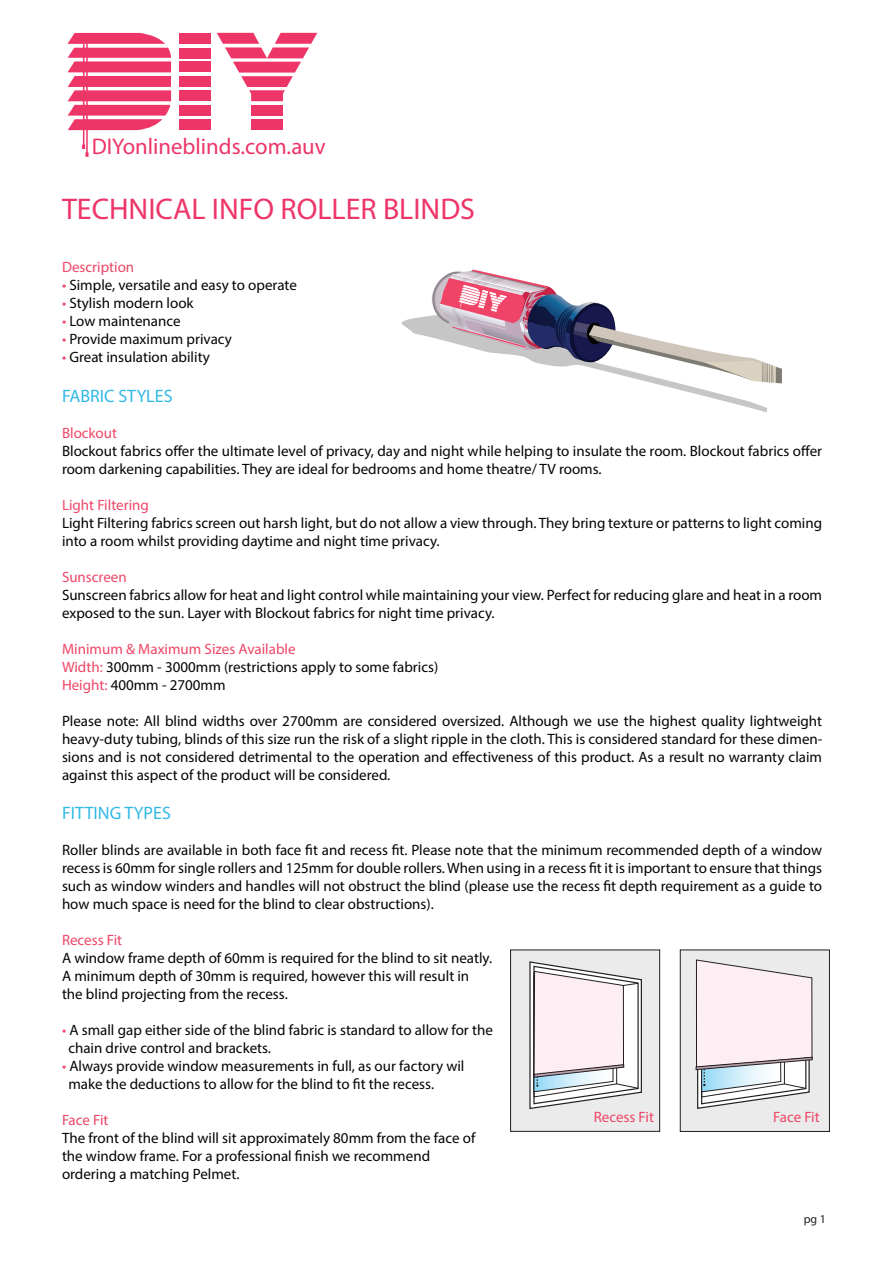
<style>
.page{position:relative;width:893px;height:1263px;background:#fff}
.page>*{position:absolute;margin:0;border:0;box-sizing:border-box;transform-origin:0 0}
.t1{font:30px "Myriad Pro";color:#ee3568}
.t2{font:22.65px "Myriad Pro";color:#ee3568}
.t3{font:18px "Myriad Pro";color:#33b9e5}
.t4{font:15px/18px "Myriad Pro";color:#040503}
.t5{font:15px "Myriad Pro";color:#ef4666}
.t6{font:12px "Myriad Pro";color:#231f20}
.s1{color:#ef4666}
</style>
<div class="page">
<svg style="left:402px;top:270px;width:380px;height:142px"></svg>
<div style="left:179px;top:33px;width:32px;height:11px;background:#ee3568"></div>
<div style="left:179px;top:48px;width:32px;height:11px;background:#ee3568"></div>
<div style="left:179px;top:61px;width:32px;height:11px;background:#ee3568"></div>
<div style="left:179px;top:76px;width:32px;height:11px;background:#ee3568"></div>
<div style="left:179px;top:90px;width:32px;height:11px;background:#ee3568"></div>
<div style="left:179px;top:105px;width:32px;height:10px;background:#ee3568"></div>
<div style="left:179px;top:119px;width:32px;height:11px;background:#ee3568"></div>
<div style="left:251px;top:119px;width:32px;height:11px;background:#ee3568"></div>
<div style="left:251px;top:105px;width:32px;height:10px;background:#ee3568"></div>
<svg style="left:68px;top:33px;width:103px;height:124px"></svg>
<svg style="left:217px;top:33px;width:100px;height:68px"></svg>
<div style="left:510px;top:950px;width:150px;height:181px;background:#ebebec;border:1px solid #231f20"></div>
<svg style="left:529px;top:961px;width:113px;height:149px;background:#e0dade"></svg>
<div style="left:680px;top:950px;width:150px;height:182px;background:#ebebec;border:1px solid #231f20"></div>
<svg style="left:696px;top:959px;width:117px;height:150px;background:#e7e0e5"></svg>
<h2 class="t2" style="left:92px;top:133px;width:235px">DIYonlineblinds.com.auv</h2>
<h1 class="t1" style="left:62px;top:191px;width:415px">TECHNICAL INFO ROLLER BLINDS</h1>
<p class="t5" style="left:62px;top:258px;width:74px">Description</p>
<p class="t4" style="left:62px;top:276px;width:236px"><span class="s1">•</span> Simple, versatile and easy to operate</p>
<p class="t4" style="left:62px;top:294px;width:133px"><span class="s1">•</span> Stylish modern look</p>
<p class="t4" style="left:62px;top:312px;width:120px"><span class="s1">•</span> Low maintenance</p>
<p class="t4" style="left:62px;top:330px;width:172px"><span class="s1">•</span> Provide maximum privacy</p>
<p class="t4" style="left:62px;top:348px;width:149px"><span class="s1">•</span> Great insulation ability</p>
<p class="t3" style="left:62px;top:385px;width:112px">FABRIC STYLES</p>
<p class="t5" style="left:62px;top:423px;width:57px">Blockout</p>
<p class="t4" style="left:62px;top:441px;width:762px">Blockout fabrics offer the ultimate level of privacy, day and night while helping to insulate the room. Blockout fabrics offer room darkening capabilities. They are ideal for bedrooms and home theatre/ TV rooms.</p>
<p class="t5" style="left:62px;top:495px;width:88px">Light Filtering</p>
<p class="t4" style="left:62px;top:513px;width:762px">Light Filtering fabrics screen out harsh light, but do not allow a view through. They bring texture or patterns to light coming into a room whilst providing daytime and night time privacy.</p>
<p class="t5" style="left:62px;top:567px;width:66px">Sunscreen</p>
<p class="t4" style="left:62px;top:585px;width:762px">Sunscreen fabrics allow for heat and light control while maintaining your view. Perfect for reducing glare and heat in a room exposed to the sun. Layer with Blockout fabrics for night time privacy.</p>
<p class="t4" style="left:62px;top:639px;width:378px"><span class="s1">Minimum &amp; Maximum Sizes Available<br>Width:</span> 300mm - 3000mm (restrictions apply to some fabrics)<br><span class="s1">Height:</span> 400mm - 2700mm</p>
<p class="t4" style="left:62px;top:711px;width:762px;text-align:justify">Please note: All blind widths over 2700mm are considered oversized. Although we use the highest quality lightweight heavy-duty tubing, blinds of this size run the risk of a slight ripple in the cloth. This is considered standard for these dimen&shy;sions and is not considered detrimental to the operation and effectiveness of this product. As a result no warranty claim against this aspect of the product will be considered.</p>
<p class="t3" style="left:62px;top:802px;width:110px">FITTING TYPES</p>
<p class="t4" style="left:62px;top:841px;width:762px;text-align:justify">Roller blinds are available in both face fit and recess fit. Please note that the minimum recommended depth of a window recess is 60mm for single rollers and 125mm for double rollers. When using in a recess fit it is important to ensure that things such as window winders and handles will not obstruct the blind (please use the recess fit depth requirement as a guide to how much space is need for the blind to clear obstructions).</p>
<p class="t5" style="left:62px;top:931px;width:62px">Recess Fit</p>
<p class="t4" style="left:62px;top:949px;width:432px">A window frame depth of 60mm is required for the blind to sit neatly.<br>A minimum depth of 30mm is required, however this will result in the blind projecting from the recess.</p>
<p class="t4" style="left:68px;top:1021px;width:426px;text-indent:-6px"><span class="s1">•</span> A small gap either side of the blind fabric is standard to allow for the chain drive control and brackets.</p>
<p class="t4" style="left:68px;top:1057px;width:398px;text-indent:-6px"><span class="s1">•</span> Always provide window measurements in full, as our factory wil make the deductions to allow for the blind to fit the recess.</p>
<p class="t5" style="left:62px;top:1111px;width:48px">Face Fit</p>
<p class="t4" style="left:62px;top:1129px;width:415px">The front of the blind will sit approximately 80mm from the face of the window frame. For a professional finish we recommend ordering a matching Pelmet.</p>
<p class="t5" style="left:594px;top:1107px;width:62px">Recess Fit</p>
<p class="t5" style="left:773px;top:1107px;width:48px">Face Fit</p>
<p class="t6" style="left:804px;top:1212px;width:24px">pg 1</p>
</div>
